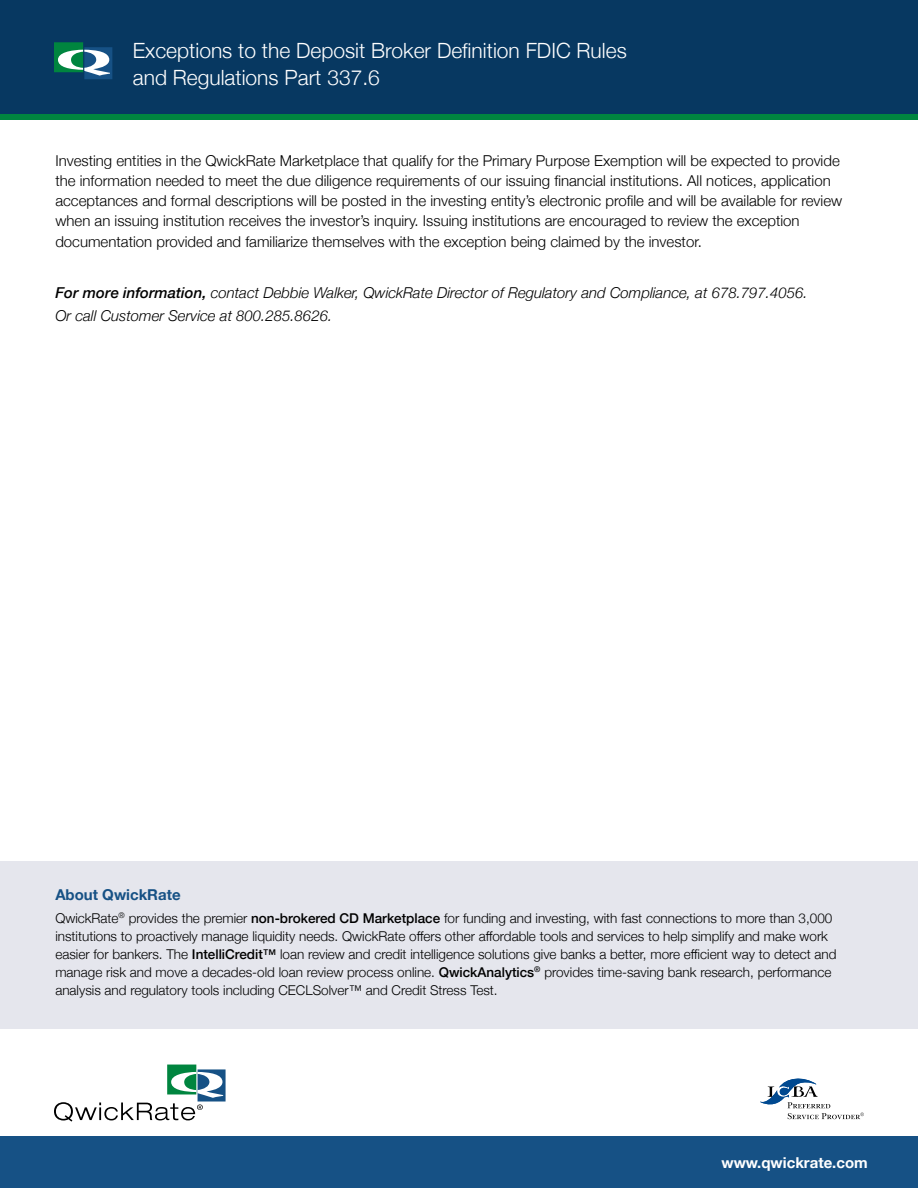
<style>
.page{position:relative;width:918px;height:1188px;background:#fff}
.page>*{position:absolute;margin:0;border:0;box-sizing:border-box;transform-origin:0 0}
.t1{font:300 21px/27px "Helvetica Neue";color:#fff}
.t2{font:300 15px/20.2px "Helvetica Neue";color:#000}
.t3{font:italic 300 15px/22.5px "Helvetica Neue";color:#000}
.t4{font:700 15px "Helvetica Neue";color:#fff}
.t5{font:700 15px "Helvetica Neue";color:#165185}
.t6{font:300 13.5px/18px "Helvetica Neue";color:#000}
.s1{font-weight:500}
</style>
<div class="page">
<div style="left:0;top:1136px;width:918px;height:52px;background:#165185"></div>
<div style="left:0;top:114px;width:918px;height:5px;background:#00853f"></div>
<div style="left:0;top:0;width:918px;height:114px;background:#073861"></div>
<div style="left:84px;top:47px;width:28px;height:32px;background:#165185"></div>
<div style="left:54px;top:42px;width:29px;height:30px;background:#00853f"></div>
<svg style="left:58px;top:50px;width:52px;height:26px"></svg>
<div style="left:198px;top:1069px;width:28px;height:33px;background:#165185"></div>
<div style="left:167px;top:1065px;width:29px;height:29px;background:#00853f"></div>
<svg style="left:54px;top:1072px;width:169px;height:50px"></svg>
<svg style="left:760px;top:1079px;width:104px;height:40px"></svg>
<div style="left:0;top:862px;width:918px;height:167px;background:#e5e6ed"></div>
<h1 class="t1" style="left:133px;top:36px;width:495px">Exceptions to the Deposit Broker Definition FDIC Rules and Regulations Part 337.6</h1>
<p class="t2" style="left:55px;top:149px;width:788px">Investing entities in the QwickRate Marketplace that qualify for the Primary Purpose Exemption will be expected to provide the information needed to meet the due diligence requirements of our issuing financial institutions. All notices, application acceptances and formal descriptions will be posted in the investing entity’s electronic profile and will be available for review when an issuing institution receives the investor’s inquiry. Issuing institutions are encouraged to review the exception documentation provided and familiarize themselves with the exception being claimed by the investor.</p>
<p class="t3" style="left:55px;top:281px;width:754px"><span class="s1">For more information,</span> contact Debbie Walker, QwickRate Director of Regulatory and Compliance, at 678.797.4056.<br>Or call Customer Service at 800.285.8626.</p>
<p class="t5" style="left:55px;top:883px;width:127px">About QwickRate</p>
<p class="t6" style="left:55px;top:908px;width:783px">QwickRate<sup>®</sup> provides the premier <span class="s1">non-brokered CD Marketplace</span> for funding and investing, with fast connections to more than 3,000 institutions to proactively manage liquidity needs. QwickRate offers other affordable tools and services to help simplify and make work easier for bankers. The <span class="s1">IntelliCredit™</span> loan review and credit intelligence solutions give banks a better, more efficient way to detect and manage risk and move a decades-old loan review process online. <span class="s1">QwickAnalytics</span><sup>®</sup> provides time-saving bank research, performance analysis and regulatory tools including CECLSolver™ and Credit Stress Test.</p>
<p class="t4" style="left:722px;top:1151px;width:148px">www.qwickrate.com</p>
</div>
